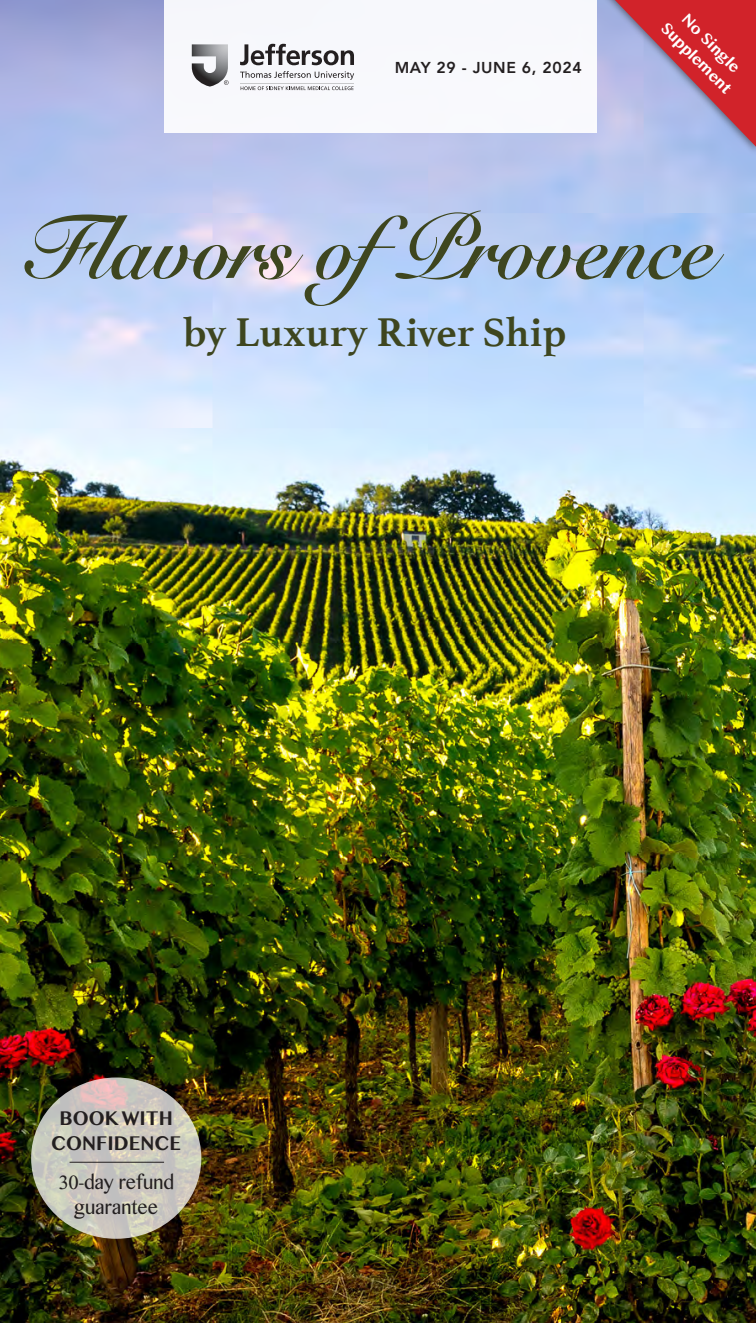
<style>
.page{position:relative;width:756px;height:1323px;background:#fff}
.page>*{position:absolute;margin:0;border:0;box-sizing:border-box;transform-origin:0 0}
.t1{font:700 90.12px "Snell Roundhand";color:#3e461f;scale:.9 1}
.t2{font:700 42.18px "Athelas";color:#3e461f}
.t3{font:23.1px/24.5px "Khmer MN";color:#231f20;text-align:center;scale:.91 1}
.t4{font:700 23.1px/25.4px "Khmer MN";color:#231f20;text-align:center;scale:.91 1}
.t5{font:700 18.38px/21px "Khmer MN";color:#fff;text-align:center}
.t6{font:800 15.75px "Avenir";letter-spacing:.04em;color:#231f20}
</style>
<div class="page">
<img style="left:0;top:0;width:756px;height:1323px">
<div style="left:594px;top:0;width:162px;height:156px;background:#231f20;opacity:.55"></div>
<svg style="left:615px;top:0;width:141px;height:147px;background:#be6d87"></svg>
<div style="left:164px;top:0;width:433px;height:132px;background:#f8f9fc"></div>
<svg style="left:31px;top:1078px;width:170px;height:161px;background:#ccc8bf"></svg>
<hr style="left:70px;top:1162px;width:94px;height:1px;background:#231f20">
<svg style="left:240px;top:44px;width:114px;height:21px"></svg>
<svg style="left:240px;top:71px;width:114px;height:9px"></svg>
<svg style="left:241px;top:86px;width:113px;height:4px"></svg>
<hr style="left:240px;top:84px;width:114px;height:1px;background:#c8c9cb">
<svg style="left:192px;top:44px;width:37px;height:43px"></svg>
<p class="t6" style="left:395px;top:55px;width:188px">MAY 29 - JUNE 6, 2024</p>
<p class="t5" style="left:687px;top:3px;width:94px;rotate:45deg">No Single<br>Supplement</p>
<h1 class="t1" style="left:26px;top:170px;width:767px">Flavors ofProvence</h1>
<h2 class="t2" style="left:182px;top:298px;width:386px">by Luxury River Ship</h2>
<p class="t4" style="left:51px;top:1104px;width:145px">BOOK WITH<br>CONFIDENCE</p>
<p class="t3" style="left:58px;top:1169px;width:129px">30-day refund guarantee</p>
</div>
